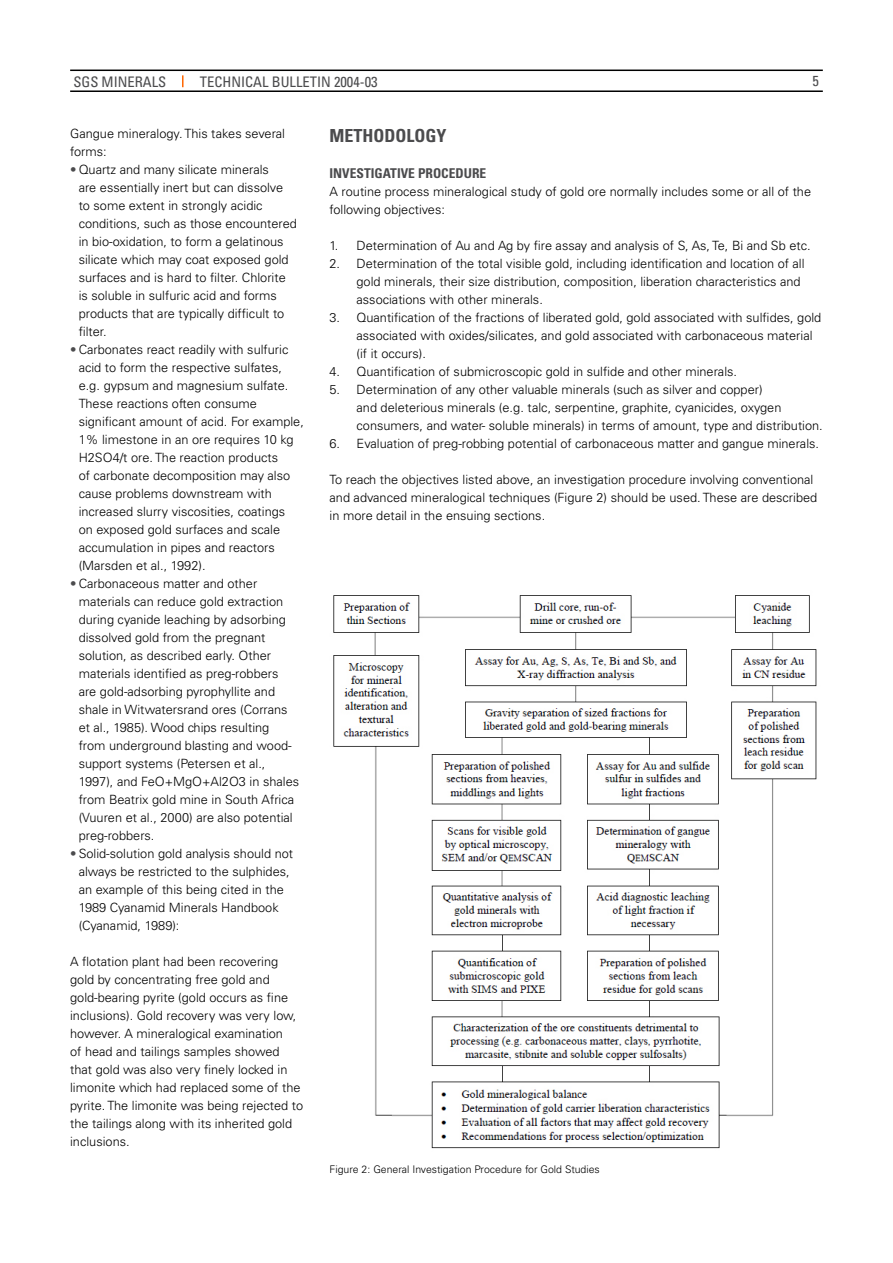
<style>
.page{position:relative;width:893px;height:1263px;background:#fff}
.page>*{position:absolute;margin:0;border:0;box-sizing:border-box;transform-origin:0 0}
.t1{font:700 condensed 18px "Univers LT";color:#4b4b4d}
.t2{font:condensed 14.55px "Univers LT";color:#4b4b4d}
.t3{font:700 condensed 13.5px "Univers LT";color:#4b4b4d}
.t4{font:300 12.75px/18px "Univers LT";color:#000}
.t5{font:300 10.5px "Univers LT";color:#000}
.s1{color:#4b4b4d}
</style>
<div class="page">
<hr style="left:70px;top:70px;width:753px;height:1px;background:#000">
<hr style="left:70px;top:90px;width:753px;height:2px;background:#000">
<img style="left:333px;top:595px;width:484px;height:554px">
<svg style="left:182px;top:75px;width:2px;height:12px"></svg>
<p class="t2" style="left:73px;top:72px;width:94px">SGS MINERALS</p>
<p class="t2" style="left:200px;top:73px;width:179px">TECHNICAL BULLETIN 2004-03</p>
<p class="t2" style="left:813px;top:72px;width:8px">5</p>
<p class="t4" style="left:70px;top:124px;width:216px">Gangue mineralogy. This takes several forms:</p>
<p class="t4" style="left:79px;top:160px;width:220px;text-indent:-9px"><span class="s1">•</span> Quartz and many silicate minerals<br>are essentially inert but can dissolve to some extent in strongly acidic conditions, such as those encountered in bio-oxidation, to form a gelatinous silicate which may coat exposed gold surfaces and is hard to filter. Chlorite is soluble in sulfuric acid and forms products that are typically difficult to filter.</p>
<p class="t4" style="left:79px;top:340px;width:227px;text-indent:-9px"><span class="s1">•</span> Carbonates react readily with sulfuric acid to form the respective sulfates, e.g. gypsum and magnesium sulfate.<br>These reactions often consume significant amount of acid. For example, 1% limestone in an ore requires 10 kg H2SO4/t ore. The reaction products<br>of carbonate decomposition may also cause problems downstream with increased slurry viscosities, coatings<br>on exposed gold surfaces and scale accumulation in pipes and reactors (Marsden et al., 1992).</p>
<p class="t4" style="left:79px;top:574px;width:222px;text-indent:-9px"><span class="s1">•</span> Carbonaceous matter and other materials can reduce gold extraction during cyanide leaching by adsorbing dissolved gold from the pregnant solution, as described early. Other materials identified as preg-robbers are gold-adsorbing pyrophyllite and shale in Witwatersrand ores (Corrans et al., 1985). Wood chips resulting from underground blasting and wood&shy;support systems (Petersen et al., 1997), and FeO+MgO+Al2O3 in shales from Beatrix gold mine in South Africa (Vuuren et al., 2000) are also potential preg-robbers.</p>
<p class="t4" style="left:79px;top:844px;width:216px;text-indent:-9px"><span class="s1">•</span> Solid-solution gold analysis should not always be restricted to the sulphides, an example of this being cited in the 1989 Cyanamid Minerals Handbook (Cyanamid, 1989):</p>
<p class="t4" style="left:70px;top:952px;width:234px">A flotation plant had been recovering gold by concentrating free gold and gold-bearing pyrite (gold occurs as fine inclusions). Gold recovery was very low, however. A mineralogical examination<br>of head and tailings samples showed that gold was also very finely locked in limonite which had replaced some of the pyrite. The limonite was being rejected to the tailings along with its inherited gold inclusions.</p>
<h1 class="t1" style="left:330px;top:124px;width:36px">METHODOLOGY</h1>
<p class="t3" style="left:330px;top:165px;width:157px">INVESTIGATIVE PROCEDURE</p>
<p class="t4" style="left:330px;top:182px;width:483px">A routine process mineralogical study of gold ore normally includes some or all of the following objectives:</p>
<p class="t4" style="left:330px;top:236px;width:483px">1. Determination of Au and Ag by fire assay and analysis of S, As, Te, Bi and Sb etc.</p>
<p class="t4" style="left:357px;top:254px;width:450px;text-indent:-27px">2. Determination of the total visible gold, including identification and location of all gold minerals, their size distribution, composition, liberation characteristics and associations with other minerals.</p>
<p class="t4" style="left:357px;top:308px;width:466px;text-indent:-27px">3. Quantification of the fractions of liberated gold, gold associated with sulfides, gold associated with oxides/silicates, and gold associated with carbonaceous material (if it occurs).</p>
<p class="t4" style="left:330px;top:362px;width:409px">4. Quantification of submicroscopic gold in sulfide and other minerals.</p>
<p class="t4" style="left:357px;top:380px;width:468px;text-indent:-27px">5. Determination of any other valuable minerals (such as silver and copper)<br>and deleterious minerals (e.g. talc, serpentine, graphite, cyanicides, oxygen consumers, and water- soluble minerals) in terms of amount, type and distribution.</p>
<p class="t4" style="left:330px;top:434px;width:491px">6. Evaluation of preg-robbing potential of carbonaceous matter and gangue minerals.</p>
<p class="t4" style="left:330px;top:470px;width:489px">To reach the objectives listed above, an investigation procedure involving conventional and advanced mineralogical techniques (Figure 2) should be used. These are described in more detail in the ensuing sections.</p>
<p class="t5" style="left:330px;top:1163px;width:272px">Figure 2: General Investigation Procedure for Gold Studies</p>
</div>
